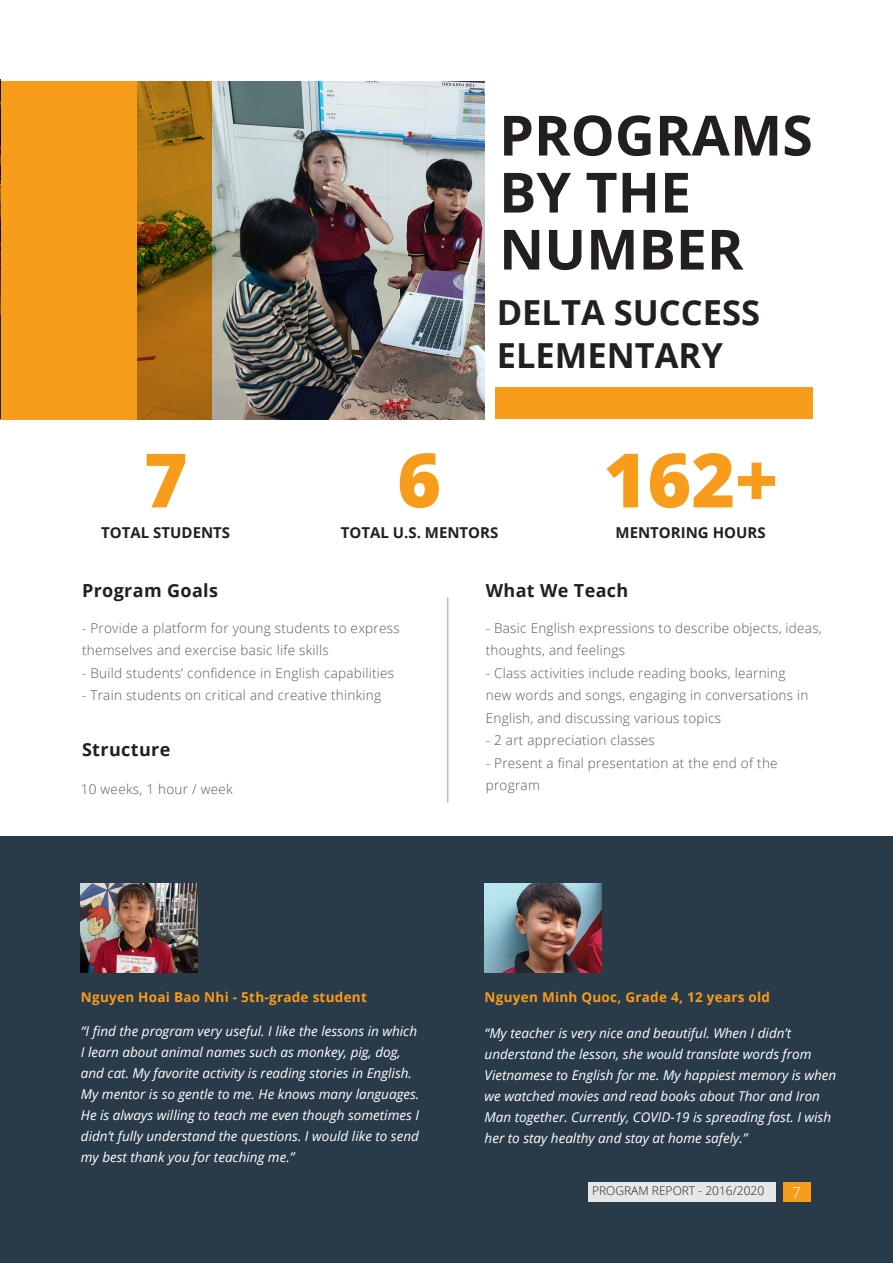
<style>
.page{position:relative;width:893px;height:1263px;background:#fff}
.page>*{position:absolute;margin:0;border:0;box-sizing:border-box;transform-origin:0 0}
.t1{font:800 75px "Open Sans";color:#f89c1c}
.t2{font:700 55.5px/57px "Open Sans";color:#231f20}
.t3{font:700 34.5px/43.5px "Open Sans";color:#231f20}
.Small_text{font:700 18px "Open Sans";letter-spacing:.02em;color:#231f20}
.Subtitle02{font:700 15px "Open Sans";color:#231f20}
.t4{font:300 15px "Open Sans";color:#fff}
.Description{font:italic 13.5px/21px "Open Sans";color:#fff}
.Small_text-2{font:300 13.5px/22.5px "Open Sans";letter-spacing:.02em;color:#57585a}
.Small_text-3{font:700 13.5px "Open Sans";letter-spacing:.02em;color:#f89c1c}
.t5{font:300 12px "Open Sans";color:#231f20}
</style>
<div class="page">
<img style="left:212px;top:81px;width:273px;height:338px">
<svg style="left:0;top:81px;width:212px;height:338px;background:#d58818"></svg>
<div style="left:0;top:836px;width:893px;height:427px;background:#293a49"></div>
<div style="left:495px;top:388px;width:318px;height:31px;background:#f89c1c"></div>
<hr style="left:447px;top:597px;width:1px;height:206px;background:#bcbdc0">
<img style="left:81px;top:883px;width:117px;height:90px">
<img style="left:485px;top:883px;width:116px;height:90px">
<div style="left:783px;top:1182px;width:28px;height:20px;background:#f89c1c"></div>
<div style="left:589px;top:1182px;width:187px;height:20px;background:#e6e7e9"></div>
<p class="t2" style="left:499px;top:105px;width:315px">PROGRAMS<br>BY THE<br>NUMBER</p>
<p class="t1" style="left:144px;top:423px;width:45px">7</p>
<p class="Subtitle02" style="left:101px;top:521px;width:130px">TOTAL STUDENTS</p>
<p class="t3" style="left:497px;top:290px;width:265px">DELTA SUCCESS<br>ELEMENTARY</p>
<p class="t1" style="left:397px;top:423px;width:45px">6</p>
<p class="Subtitle02" style="left:341px;top:521px;width:159px">TOTAL U.S. MENTORS</p>
<p class="t1" style="left:603px;top:423px;width:176px">162+</p>
<p class="Subtitle02" style="left:616px;top:521px;width:152px">MENTORING HOURS</p>
<p class="Small_text" style="left:82px;top:578px;width:137px">Program Goals</p>
<p class="Small_text" style="left:486px;top:578px;width:144px">What We Teach</p>
<p class="Small_text-2" style="left:82px;top:616px;width:319px">- Provide a platform for young students to express themselves and exercise basic life skills</p>
<p class="Small_text-2" style="left:82px;top:661px;width:314px">- Build students’ confidence in English capabilities</p>
<p class="Small_text-2" style="left:82px;top:684px;width:301px">- Train students on critical and creative thinking</p>
<p class="Small_text" style="left:82px;top:737px;width:90px">Structure</p>
<p class="Small_text-2" style="left:486px;top:616px;width:338px">- Basic English expressions to describe objects, ideas, thoughts, and feelings</p>
<p class="Small_text-2" style="left:486px;top:661px;width:324px">- Class activities include reading books, learning new words and songs, engaging in conversations in<br>English, and discussing various topics</p>
<p class="Small_text-2" style="left:486px;top:729px;width:171px">- 2 art appreciation classes</p>
<p class="Small_text-2" style="left:486px;top:751px;width:293px">- Present a final presentation at the end of the</p>
<p class="Small_text-2" style="left:81px;top:777px;width:153px">10 weeks, 1 hour / week</p>
<p class="Small_text-2" style="left:486px;top:774px;width:56px">program</p>
<p class="Small_text-3" style="left:81px;top:987px;width:288px">Nguyen Hoai Bao Nhi - 5th-grade student</p>
<p class="Small_text-3" style="left:485px;top:987px;width:287px">Nguyen Minh Quoc, Grade 4, 12 years old</p>
<p class="Description" style="left:81px;top:1020px;width:340px">“I find the program very useful. I like the lessons in which I learn about animal names such as monkey, pig, dog, and cat. My favorite activity is reading stories in English.<br>My mentor is so gentle to me. He knows many languages.<br>He is always willing to teach me even though sometimes I didn’t fully understand the questions. I would like to send my best thank you for teaching me.”</p>
<p class="Description" style="left:485px;top:1022px;width:353px">“My teacher is very nice and beautiful. When I didn’t understand the lesson, she would translate words from Vietnamese to English for me. My happiest memory is when we watched movies and read books about Thor and Iron Man together. Currently, COVID-19 is spreading fast. I wish her to stay healthy and stay at home safely.”</p>
<p class="t5" style="left:592px;top:1183px;width:174px">PROGRAM REPORT - 2016/2020</p>
<p class="t4" style="left:792px;top:1182px;width:10px">7</p>
</div>
